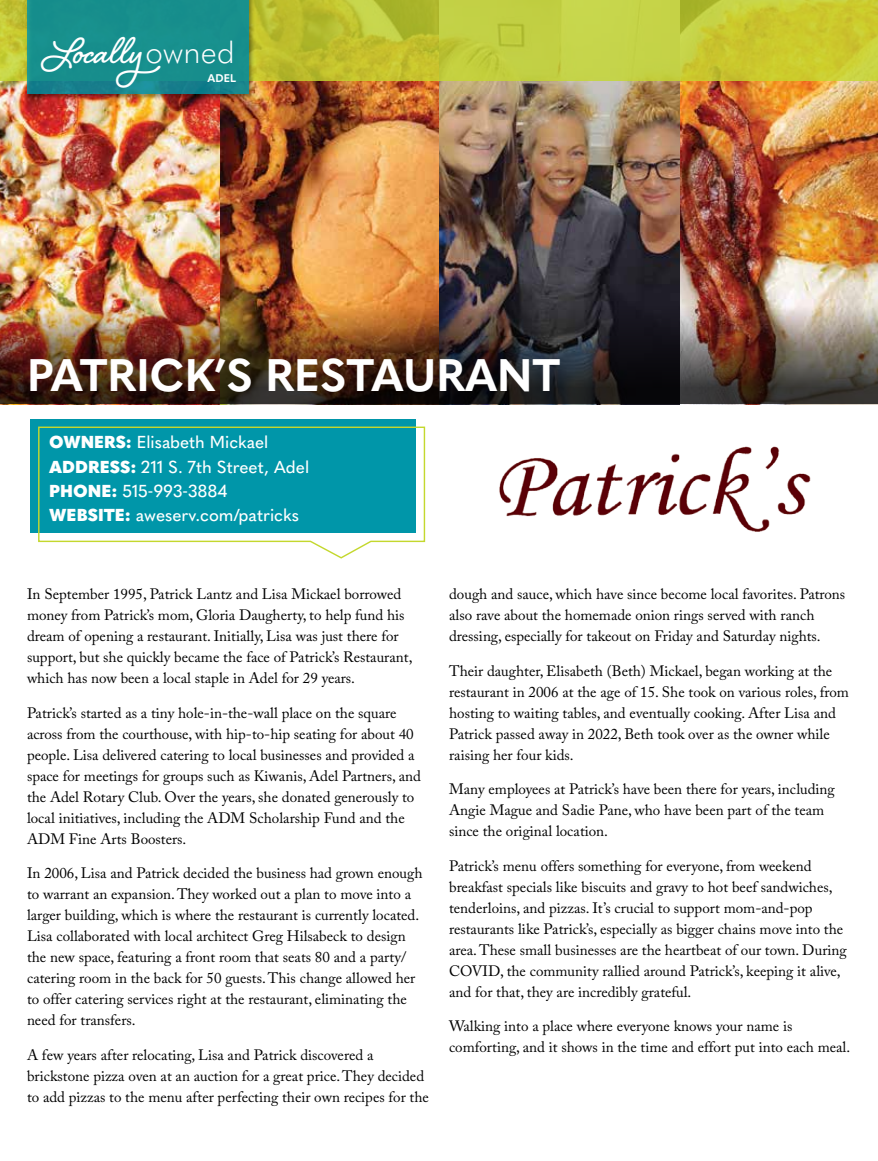
<style>
.page{position:relative;width:878px;height:1161px;background:#fff}
.page>*{position:absolute;margin:0;border:0;box-sizing:border-box;transform-origin:0 0}
.t1{font:700 46.95px "Shelby";color:#fff}
.t2{font:700 45px "Quasimoda";color:#fff}
.t3{font:500 17.1px/24.3px "Quasimoda";color:#fff}
.t4{font:15px/21px "Adobe Caslon Pro";color:#000}
.t5{font:700 11.1px "Quasimoda";color:#fff}
.s1{font-family:"Quasimoda";font-weight:300;font-size:30.6px}
.s2{font-weight:900}
</style>
<div class="page">
<img style="left:680px;top:81px;width:198px;height:224px">
<img style="left:439px;top:81px;width:241px;height:224px">
<img style="left:0;top:81px;width:439px;height:224px">
<img style="left:0;top:305px;width:878px;height:99px">
<svg style="left:0;top:0;width:878px;height:81px"></svg>
<div style="left:26px;top:0;width:229px;height:100px;background:#000;opacity:.5"></div>
<svg style="left:27px;top:0;width:221px;height:93px;fill:#178e8c"></svg>
<div style="left:31px;top:419px;width:385px;height:114px;background:#0096a9"></div>
<svg style="left:38px;top:426px;width:388px;height:133px"></svg>
<img style="left:499px;top:446px;width:312px;height:86px">
<h1 class="t1" style="left:44px;top:19px;width:192px">Locally<span class="s1">owned</span></h1>
<p class="t5" style="left:207px;top:70px;width:30px">ADEL</p>
<h2 class="t2" style="left:27px;top:340px;width:534px">PATRICK’S RESTAURANT</h2>
<p class="t3" style="left:49px;top:429px;width:261px"><span class="s2">OWNERS:</span> Elisabeth Mickael<br><span class="s2">ADDRESS:</span> 211 S. 7th Street, Adel<br><span class="s2">PHONE:</span> 515-993-3884<br><span class="s2">WEBSITE:</span> aweserv.com/patricks</p>
<p class="t4" style="left:27px;top:584px;width:387px">In September 1995, Patrick Lantz and Lisa Mickael borrowed money from Patrick’s mom, Gloria Daugherty, to help fund his dream of opening a restaurant. Initially, Lisa was just there for support, but she quickly became the face of Patrick’s Restaurant, which has now been a local staple in Adel for 29 years.</p>
<p class="t4" style="left:27px;top:702px;width:395px">Patrick’s started as a tiny hole-in-the-wall place on the square across from the courthouse, with hip-to-hip seating for about 40 people. Lisa delivered catering to local businesses and provided a space for meetings for groups such as Kiwanis, Adel Partners, and the Adel Rotary Club. Over the years, she donated generously to local initiatives, including the ADM Scholarship Fund and the ADM Fine Arts Boosters.</p>
<p class="t4" style="left:27px;top:863px;width:397px">In 2006, Lisa and Patrick decided the business had grown enough to warrant an expansion. They worked out a plan to move into a larger building, which is where the restaurant is currently located.<br>Lisa collaborated with local architect Greg Hilsabeck to design the new space, featuring a front room that seats 80 and a party/ catering room in the back for 50 guests. This change allowed her to offer catering services right at the restaurant, eliminating the need for transfers.</p>
<p class="t4" style="left:27px;top:1044px;width:403px">A few years after relocating, Lisa and Patrick discovered a brickstone pizza oven at an auction for a great price. They decided to add pizzas to the menu after perfecting their own recipes for the</p>
<p class="t4" style="left:449px;top:584px;width:397px">dough and sauce, which have since become local favorites. Patrons also rave about the homemade onion rings served with ranch dressing, especially for takeout on Friday and Saturday nights.</p>
<p class="t4" style="left:449px;top:660px;width:401px">Their daughter, Elisabeth (Beth) Mickael, began working at the restaurant in 2006 at the age of 15. She took on various roles, from hosting to waiting tables, and eventually cooking. After Lisa and Patrick passed away in 2022, Beth took over as the owner while raising her four kids.</p>
<p class="t4" style="left:449px;top:779px;width:387px">Many employees at Patrick’s have been there for years, including<br>Angie Mague and Sadie Pane, who have been part of the team since the original location.</p>
<p class="t4" style="left:449px;top:855px;width:399px">Patrick’s menu offers something for everyone, from weekend breakfast specials like biscuits and gravy to hot beef sandwiches, tenderloins, and pizzas. It’s crucial to support mom-and-pop restaurants like Patrick’s, especially as bigger chains move into the area. These small businesses are the heartbeat of our town. During COVID, the community rallied around Patrick’s, keeping it alive, and for that, they are incredibly grateful.</p>
<p class="t4" style="left:449px;top:1016px;width:402px">Walking into a place where everyone knows your name is comforting, and it shows in the time and effort put into each meal.</p>
</div>
